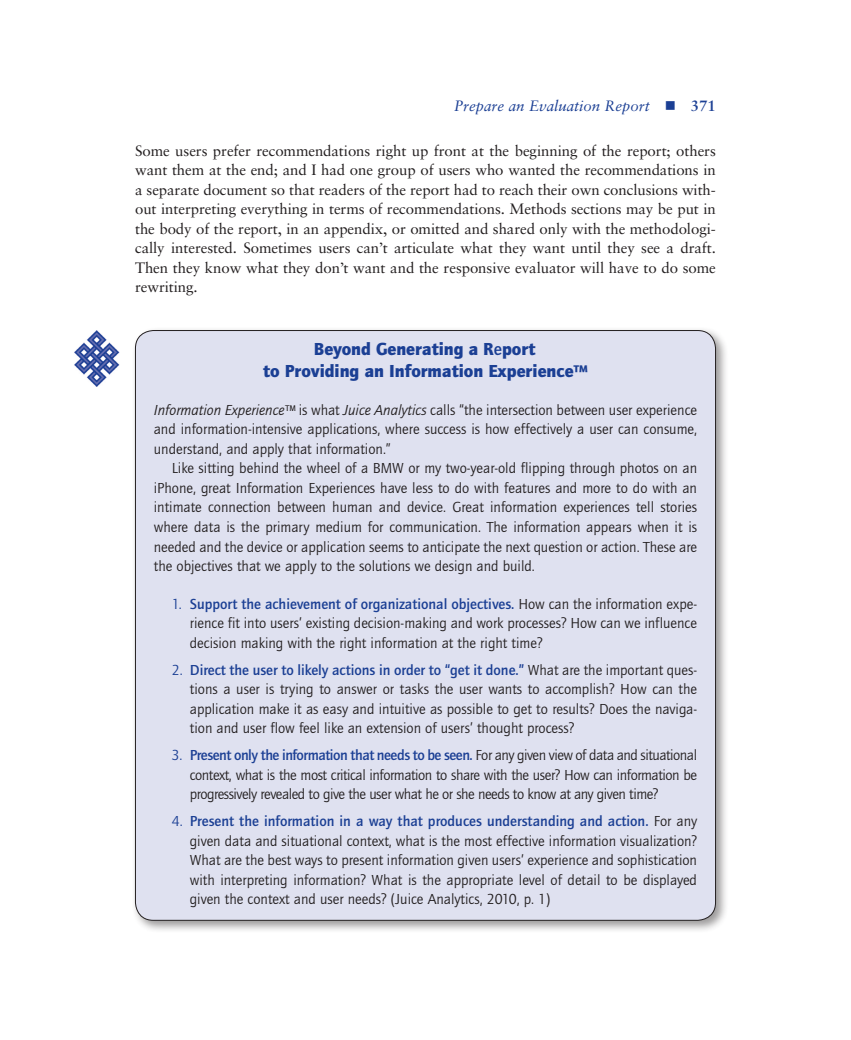
<style>
.page{position:relative;width:851px;height:1040px;background:#fff}
.page>*{position:absolute;margin:0;border:0;box-sizing:border-box;transform-origin:0 0}
.Sidebar_Head{font:900 18px/22.5px "Quay Sans EF";color:#1b3f94;text-align:center}
.Sidebar_NL{font:15px/19.5px "Quay Sans EF";color:#231f20;text-align:justify}
.t1{font:15px/19.5px "Sabon";letter-spacing:-.005em;color:#231f20;text-align:justify}
.Sidebar_sub_Text{font:15px/19.5px "Quay Sans EF";color:#231f20;text-align:justify}
.Sidebar_Text{font:15px/19.5px "Quay Sans EF";color:#231f20;text-align:justify}
.t2{font:italic 15px "Sabon";color:#1b3f94}
.t3{font:700 15px "Sabon";color:#1b3f94}
.s1{font-weight:500}
.s2{font-style:italic}
.s3{color:#1b3f94}
.s4{font-weight:500;color:#1b3f94}
</style>
<div class="page">
<div style="left:131px;top:326px;width:597px;height:607px;background:#231f20;opacity:.45"></div>
<div style="left:135px;top:330px;width:580px;height:590px;background:#dfe1f0;border-radius:18px"></div>
<img style="left:74px;top:330px;width:45px;height:56px">
<p class="t2" style="left:454px;top:97px;width:197px">Prepare an Evaluation Report</p>
<p class="t3" style="left:690px;top:96px;width:27px">371</p>
<p class="t1" style="left:135px;top:140px;width:582px">Some users prefer recommendations right up front at the beginning of the report; others want them at the end; and I had one group of users who wanted the recommendations in a separate document so that readers of the report had to reach their own conclusions with&shy;out interpreting everything in terms of recommendations. Methods sections may be put in the body of the report, in an appendix, or omitted and shared only with the methodologi&shy;cally interested. Sometimes users can’t articulate what they want until they see a draft.<br>Then they know what they don’t want and the responsive evaluator will have to do some rewriting.</p>
<p class="Sidebar_Head" style="left:263px;top:337px;width:326px">Beyond Generating a R<span class="s1">e</span>port<br>to Providing an Information Experience™</p>
<p class="Sidebar_Text" style="left:154px;top:400px;width:545px"><span class="s2">Information Experience™</span> is what <span class="s2">Juice Analytics</span> calls “the intersection between user experience and information-intensive applications, where success is how effectively a user can consume, understand, and apply that information.”</p>
<p class="Sidebar_sub_Text" style="left:154px;top:459px;width:545px;text-indent:18px">Like sitting behind the wheel of a BMW or my two-year-old flipping through photos on an iPhone, great Information Experiences have less to do with features and more to do with an intimate connection between human and device. Great information experiences tell stories where data is the primary medium for communication. The information appears when it is needed and the device or application seems to anticipate the next question or action. These are the objectives that we apply to the solutions we design and build.</p>
<p class="Sidebar_NL" style="left:190px;top:594px;width:509px;text-indent:-18px"><span class="s3">1.</span> <span class="s4">Support the achievement of organizational objectives.</span> How can the information expe&shy;rience fit into users’ existing decision-making and work processes? How can we influence decision making with the right information at the right time?</p>
<p class="Sidebar_NL" style="left:190px;top:660px;width:509px;text-indent:-18px"><span class="s3">2.</span> <span class="s4">Direct the user to likely actions in order to “get it done.”</span> What are the important ques&shy;tions a user is trying to answer or tasks the user wants to accomplish? How can the application make it as easy and intuitive as possible to get to results? Does the naviga&shy;tion and user flow feel like an extension of users’ thought process?</p>
<p class="Sidebar_NL" style="left:190px;top:745px;width:508px;text-indent:-18px"><span class="s3">3.</span> <span class="s4">Present only the information that needs to be seen.</span> For any given view of data and situational context, what is the most critical information to share with the user? How can information be progressively revealed to give the user what he or she needs to know at any given time?</p>
<p class="Sidebar_NL" style="left:190px;top:811px;width:509px;text-indent:-18px"><span class="s3">4.</span> <span class="s4">Present the information in a way that produces understanding and action.</span> For any given data and situational context, what is the most effective information visualization?<br>What are the best ways to present information given users’ experience and sophistication with interpreting information? What is the appropriate level of detail to be displayed given the context and user needs? (Juice Analytics, 2010, p. 1)</p>
</div>
